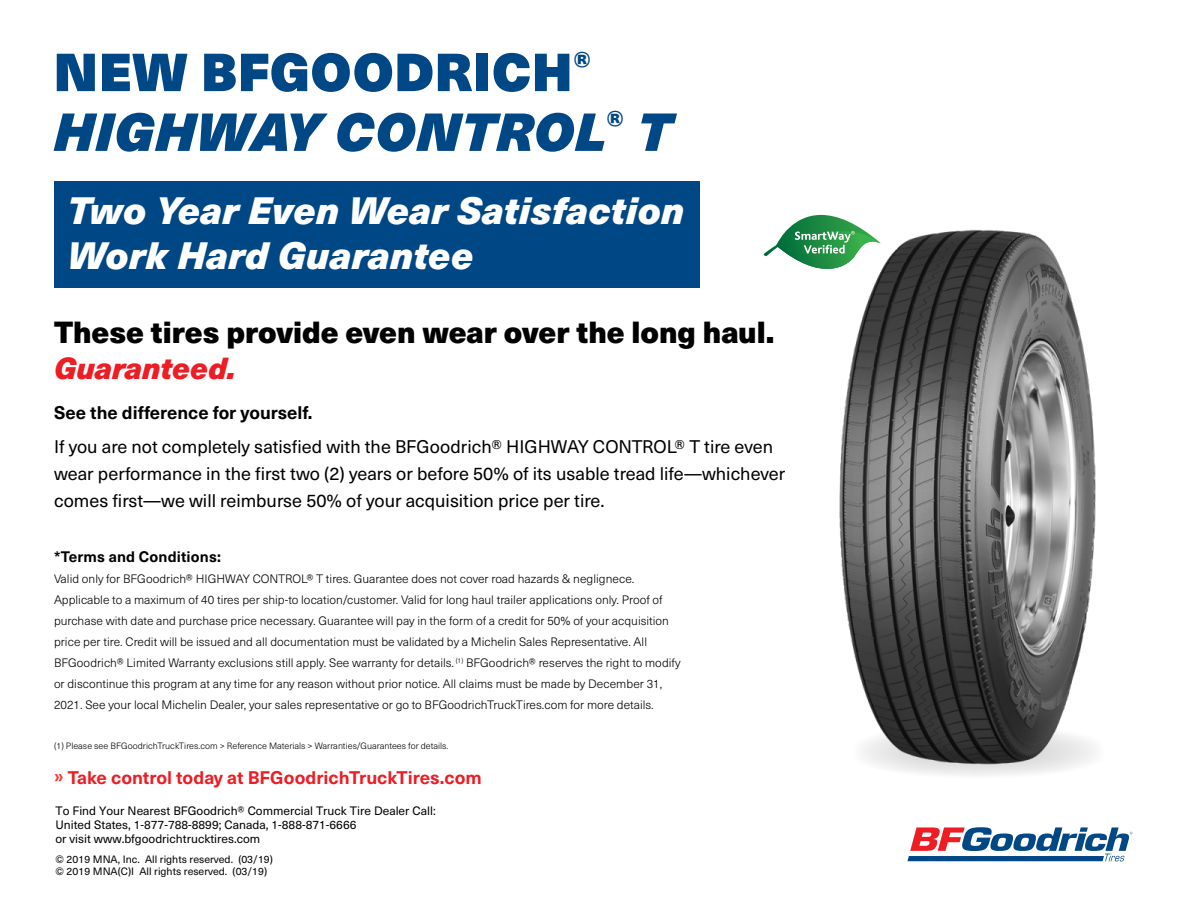
<style>
.page{position:relative;width:1188px;height:918px;background:#fff}
.page>*{position:absolute;margin:0;border:0;box-sizing:border-box;transform-origin:0 0}
.t1{font:52.5px "Neue Haas Unica W1 G X Black It";letter-spacing:.01em;color:#004785}
.t2{font:52.5px "Neue Haas Unica W1 G X Black";letter-spacing:.01em;color:#004785}
.t3{font:italic 900 37.5px/45px "Neue Haas Unica W1 G";letter-spacing:.01em;color:#fff}
.t4{font:900 30px "Neue Haas Unica W1 G";color:#000}
.t5{font:italic 900 30px "Neue Haas Unica W1 G";color:#ed1d24}
.t6{font:18px/27px "Neue Haas Unica W1 G";color:#000}
.t7{font:700 18px "Neue Haas Unica W1 G";color:#ed1d24}
.t8{font:700 18px "Neue Haas Unica W1 G";color:#000}
.t9{font:700 15px "Neue Haas Unica W1 G";letter-spacing:.01em;color:#000}
.t10{font:300 12px/21px "Neue Haas Unica W1 G";color:#000}
.t11{font:12px/14.4px "Neue Haas Unica W1 G";color:#000}
.t12{font:10.5px/12.6px "Neue Haas Unica W1 G";color:#000}
.t13{font:300 9px "Neue Haas Unica W1 G";color:#000}
.s1{color:#ef4130}
</style>
<div class="page">
<svg style="left:907px;top:827px;width:226px;height:35px"></svg>
<img style="left:839px;top:229px;width:257px;height:546px">
<div style="left:54px;top:181px;width:646px;height:107px;background:#004785"></div>
<svg style="left:763px;top:215px;width:118px;height:68px"></svg>
<h1 class="t2" style="left:53px;top:30px;width:539px">NEW BFGOODRICH<sup>®</sup></h1>
<h1 class="t1" style="left:54px;top:90px;width:619px">HIGHWAY CONTROL<sup>®</sup> T</h1>
<h2 class="t3" style="left:68px;top:185px;width:618px">Two Year Even Wear Satisfaction<br>Work Hard Guarantee</h2>
<h3 class="t4" style="left:54px;top:308px;width:722px">These tires provide even wear over the long haul.</h3>
<h3 class="t5" style="left:54px;top:344px;width:183px">Guaranteed.</h3>
<h3 class="t8" style="left:54px;top:399px;width:260px">See the difference for yourself.</h3>
<p class="t6" style="left:54px;top:432px;width:733px">If you are not completely satisfied with the BFGoodrich® HIGHWAY CONTROL® T tire even wear performance in the first two (2) years or before 50% of its usable tread life—whichever comes first—we will reimburse 50% of your acquisition price per tire.</p>
<p class="t9" style="left:54px;top:545px;width:169px">*Terms and Conditions:</p>
<p class="t10" style="left:54px;top:568px;width:628px">Valid only for BFGoodrich® HIGHWAY CONTROL® T tires. Guarantee does not cover road hazards &amp; neglignece.<br>Applicable to a maximum of 40 tires per ship-to location/customer. Valid for long haul trailer applications only. Proof of purchase with date and purchase price necessary. Guarantee will pay in the form of a credit for 50% of your acquisition price per tire. Credit will be issued and all documentation must be validated by a Michelin Sales Representative. All BFGoodrich® Limited Warranty exclusions still apply. See warranty for details. <sup>(1)</sup> BFGoodrich® reserves the right to modify or discontinue this program at any time for any reason without prior notice. All claims must be made by December 31, 2021. See your local Michelin Dealer, your sales representative or go to BFGoodrichTruckTires.com for more details.</p>
<p class="t13" style="left:54px;top:739px;width:396px">(1) Please see BFGoodrichTruckTires.com &gt; Reference Materials &gt; Warranties/Guarantees for details.</p>
<h3 class="t7" style="left:54px;top:764px;width:429px"><span class="s1">»</span> Take control today at BFGoodrichTruckTires.com</h3>
<p class="t11" style="left:56px;top:803px;width:382px">To Find Your Nearest BFGoodrich® Commercial Truck Tire Dealer Call:<br>United States, 1-877-788-8899; Canada, 1-888-871-6666<br>or visit www.bfgoodrichtrucktires.com</p>
<p class="t12" style="left:56px;top:852px;width:219px">© 2019 MNA, Inc. All rights reserved. (03/19) © 2019 MNA(C)I All rights reserved. (03/19)</p>
</div>
